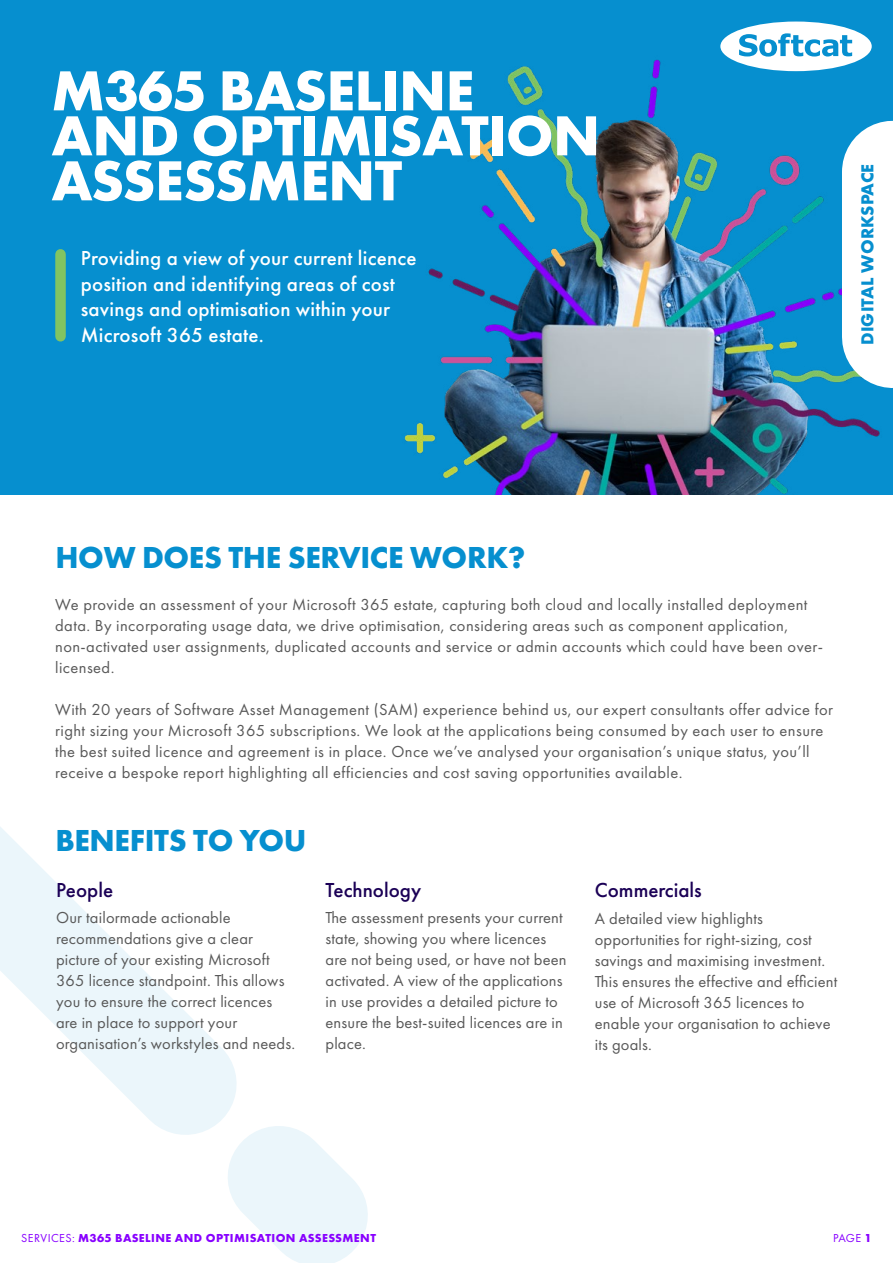
<style>
.page{position:relative;width:893px;height:1263px;background:#fff}
.page>*{position:absolute;margin:0;border:0;box-sizing:border-box;transform-origin:0 0}
.t1{font:700 58.5px/45px "Futura PT";letter-spacing:-.01em;color:#fff}
.t2{font:700 31.5px "Futura PT";letter-spacing:-.01em;color:#068fcf}
.t3{font:500 21px/25.5px "Futura PT";letter-spacing:.01em;color:#fff}
.t4{font:500 21px "Futura PT";color:#1b0056}
.t5{font:700 18px "Futura PT";letter-spacing:.01em;color:#068fcf}
.t6{font:16.5px/21px "Futura PT";letter-spacing:.025em;color:#585858}
.t7{font:700 12px "Futura PT";letter-spacing:.035em;color:#80f}
.t8{font:12px "Futura PT";color:#80f}
.s1{font-weight:400}
.s2{font-weight:700}
</style>
<div class="page">
<div style="left:0;top:0;width:893px;height:494px;background:#068fcf"></div>
<div style="left:55px;top:254px;width:11px;height:82px;background:#81c462"></div>
<svg style="left:0;top:827px;width:206px;height:277px"></svg>
<svg style="left:134px;top:1033px;width:234px;height:230px"></svg>
<img style="left:404px;top:32px;width:489px;height:462px">
<div style="left:842px;top:172px;width:51px;height:165px;background:#fff"></div>
<div style="left:720px;top:22px;width:152px;height:49px;background:#fff;border-radius:50%"></div>
<svg style="left:739px;top:33px;width:113px;height:24px"></svg>
<h1 class="t1" style="left:51px;top:67px;width:550px">M365 BASELINE<br>AND OPTIMISATION<br>ASSESSMENT</h1>
<p class="t3" style="left:81px;top:245px;width:337px">Providing a view of your current licence position and identifying areas of cost savings and optimisation within your Microsoft 365 estate.</p>
<p class="t5" style="left:856px;top:345px;width:183px;rotate:-90deg">DIGITAL WORKSPACE</p>
<h2 class="t2" style="left:55px;top:537px;width:471px">HOW DOES THE SERVICE WORK?</h2>
<p class="t6" style="left:55px;top:594px;width:769px">We provide an assessment of your Microsoft 365 estate, capturing both cloud and locally installed deployment data. By incorporating usage data, we drive optimisation, considering areas such as component application, non-activated user assignments, duplicated accounts and service or admin accounts which could have been over&shy;licensed.</p>
<p class="t6" style="left:55px;top:699px;width:779px">With 20 years of Software Asset Management (SAM) experience behind us, our expert consultants offer advice for right sizing your Microsoft 365 subscriptions. We look at the applications being consumed by each user to ensure the best suited licence and agreement is in place. Once we’ve analysed your organisation’s unique status, you’ll receive a bespoke report highlighting all efficiencies and cost saving opportunities available.</p>
<h2 class="t2" style="left:55px;top:820px;width:253px">BENEFITS TO YOU</h2>
<p class="t4" style="left:56px;top:877px;width:59px">People</p>
<p class="t6" style="left:56px;top:907px;width:240px">Our tailormade actionable recommendations give a clear picture of your existing Microsoft<br>365 licence standpoint. This allows you to ensure the correct licences are in place to support your organisation’s workstyles and needs.</p>
<p class="t4" style="left:325px;top:877px;width:97px">Technology</p>
<p class="t6" style="left:325px;top:907px;width:243px">The assessment presents your current state, showing you where licences are not being used, or have not been activated. A view of the applications in use provides a detailed picture to ensure the best-suited licences are in place.</p>
<p class="t4" style="left:595px;top:878px;width:108px">Commercials</p>
<p class="t6" style="left:595px;top:908px;width:244px">A detailed view highlights opportunities for right-sizing, cost savings and maximising investment.<br>This ensures the effective and efficient use of Microsoft 365 licences to enable your organisation to achieve its goals.</p>
<p class="t7" style="left:21px;top:1230px;width:356px"><span class="s1">SERVICES:</span> M365 BASELINE AND OPTIMISATION ASSESSMENT</p>
<p class="t8" style="left:833px;top:1230px;width:40px">PAGE <span class="s2">1</span></p>
</div>
